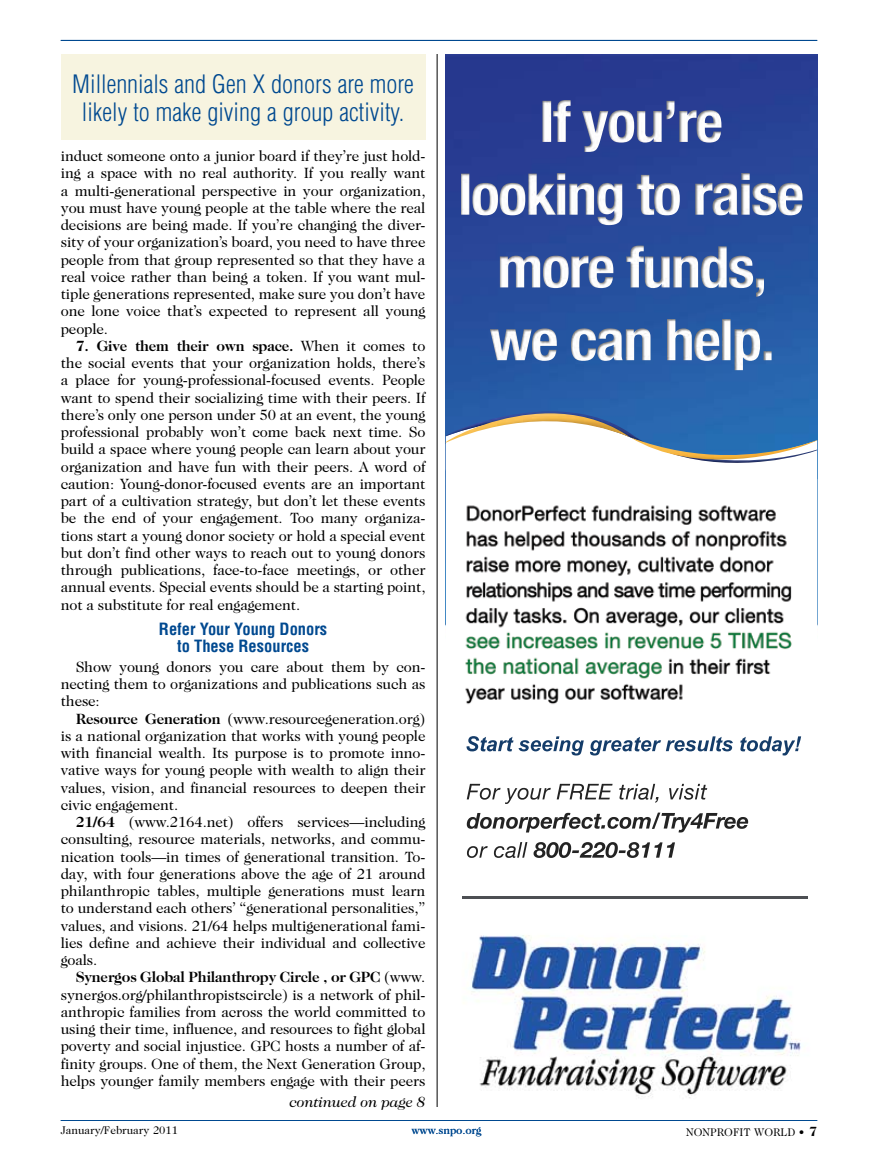
<style>
.page{position:relative;width:878px;height:1161px;background:#fff}
.page>*{position:absolute;margin:0;border:0;box-sizing:border-box;transform-origin:0 0}
.t1{font:300 condensed 24.75px/28.5px "Helvetica";color:#004990;text-align:center}
.t2{font:700 condensed 16.5px/16.5px "Helvetica";color:#004990;text-align:center}
.t3{font:15px/17.2px "Caslon Two Twenty Four";letter-spacing:-.01em;color:#000;text-align:justify}
.t4{font:italic 15px "Caslon Two Twenty Four";letter-spacing:-.01em;color:#000}
.t5{font:11.25px "Caslon Two Twenty Four";color:#000}
.t6{font:11.25px "Caslon Two Twenty Four";color:#004990}
.s1{font-weight:700}
.s2{font-weight:700;font-size:13.5px}
</style>
<div class="page">
<div style="left:61px;top:54px;width:364px;height:86px;background:#f7f4e0"></div>
<hr style="left:61px;top:1120px;width:756px;height:1px;background:#004990">
<hr style="left:61px;top:40px;width:756px;height:1px;background:#004990">
<img style="left:446px;top:54px;width:371px;height:1044px">
<img style="left:446px;top:477px;width:371px;height:251px">
<img style="left:446px;top:402px;width:371px;height:75px">
<img style="left:462px;top:897px;width:345px;height:2px">
<hr style="left:436px;top:54px;width:1px;height:1053px;background:#000">
<h1 class="t1" style="left:72px;top:69px;width:343px">Millennials and Gen X donors are more likely to make giving a group activity.</h1>
<p class="t3" style="left:61px;top:147px;width:366px">induct someone onto a junior board if they’re just hold&shy;ing a space with no real authority. If you really want a multi-generational perspective in your organization, you must have young people at the table where the real decisions are being made. If you’re changing the diver&shy;sity of your organization’s board, you need to have three people from that group represented so that they have a real voice rather than being a token. If you want mul&shy;tiple generations represented, make sure you don’t have one lone voice that’s expected to represent all young people.</p>
<p class="t3" style="left:61px;top:337px;width:366px;text-indent:15px"><span class="s1">7. Give them their own space.</span> When it comes to the social events that your organization holds, there’s a place for young-professional-focused events. People want to spend their socializing time with their peers. If there’s only one person under 50 at an event, the young professional probably won’t come back next time. So build a space where young people can learn about your organization and have fun with their peers. A word of caution: Young-donor-focused events are an important part of a cultivation strategy, but don’t let these events be the end of your engagement. Too many organiza&shy;tions start a young donor society or hold a special event but don’t find other ways to reach out to young donors through publications, face-to-face meetings, or other annual events. Special events should be a starting point, not a substitute for real engagement.</p>
<p class="t2" style="left:159px;top:621px;width:170px">Refer Your Young Donors to These Resources</p>
<p class="t3" style="left:61px;top:658px;width:366px;text-indent:15px">Show young donors you care about them by con&shy;necting them to organizations and publications such as these:</p>
<p class="t3" style="left:61px;top:710px;width:366px;text-indent:15px"><span class="s1">Resource Generation</span> (www.resourcegeneration.org) is a national organization that works with young people with financial wealth. Its purpose is to promote inno&shy;vative ways for young people with wealth to align their values, vision, and financial resources to deepen their civic engagement.</p>
<p class="t3" style="left:61px;top:813px;width:366px;text-indent:15px"><span class="s1">21/64</span> (www.2164.net) offers services—including consulting, resource materials, networks, and commu&shy;nication tools—in times of generational transition. To&shy;day, with four generations above the age of 21 around philanthropic tables, multiple generations must learn to understand each others’ “generational personalities,” values, and visions. 21/64 helps multigenerational fami&shy;lies define and achieve their individual and collective goals.</p>
<p class="t3" style="left:61px;top:968px;width:366px;text-indent:15px"><span class="s1">Synergos Global Philanthropy Circle , or GPC</span> (www. synergos.org/philanthropistscircle) is a network of phil&shy;anthropic families from across the world committed to using their time, influence, and resources to fight global poverty and social injustice. GPC hosts a number of af&shy;finity groups. One of them, the Next Generation Group, helps younger family members engage with their peers</p>
<p class="t4" style="left:290px;top:1094px;width:137px">continued on page 8</p>
<p class="t5" style="left:61px;top:1123px;width:119px">January/February 2011</p>
<p class="t6" style="left:411px;top:1123px;width:71px">www.snpo.org</p>
<p class="t5" style="left:686px;top:1125px;width:133px">NONPROFIT WORLD • <span class="s2">7</span></p>
</div>
